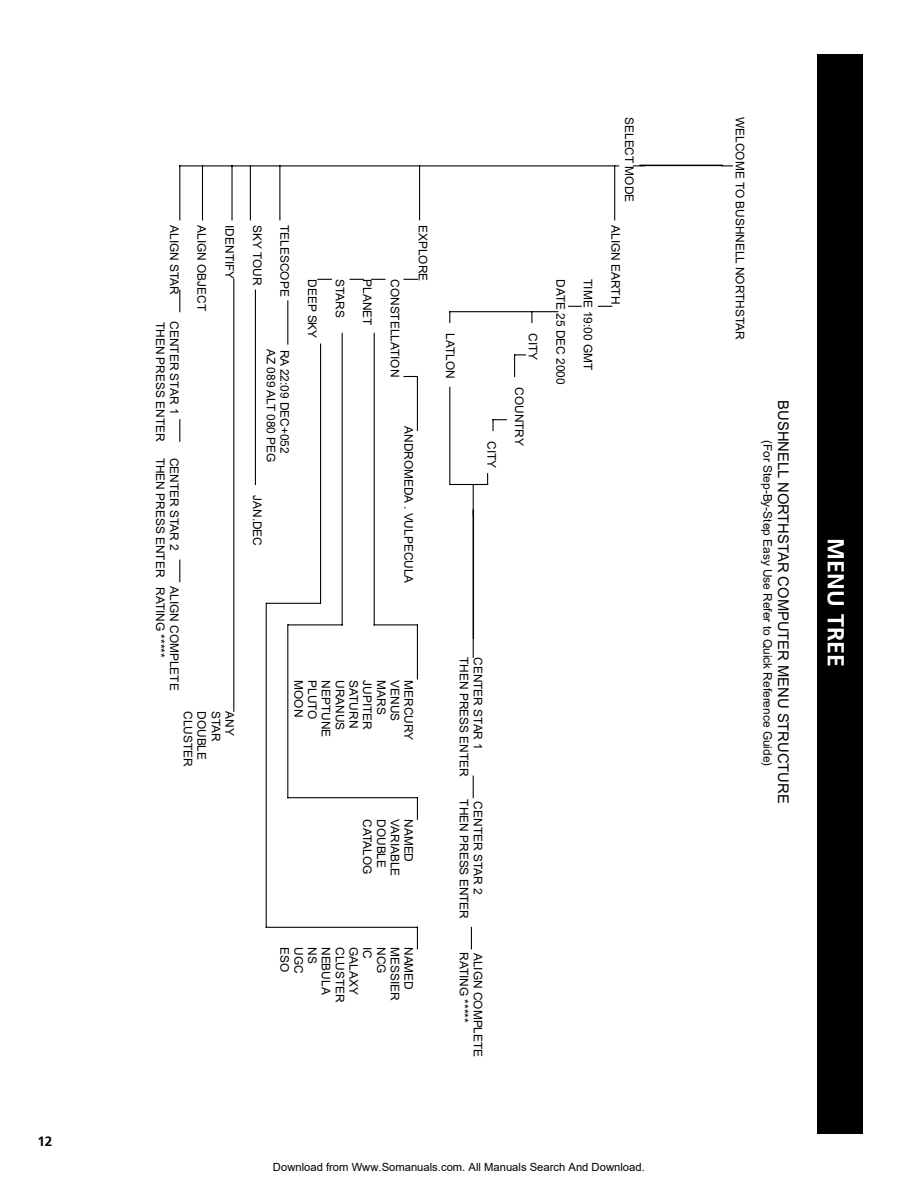
<style>
.page{position:relative;width:918px;height:1188px;background:#fff}
.page>*{position:absolute;margin:0;border:0;box-sizing:border-box;transform-origin:0 0}
.t1{font:700 23.25px "Frutiger";color:#fff}
.t2{font:14.7px "Arial";color:#000}
.t3{font:700 13.5px "Frutiger";color:#000}
.t4{font:11.85px "Arial";color:#000}
.t5{font:11.25px "Arial";color:#000}
</style>
<div class="page">
<div style="left:817px;top:54px;width:46px;height:1080px;background:#000"></div>
<hr style="left:179px;top:165px;width:440px;height:1px;background:#000">
<hr style="left:419px;top:165px;width:1px;height:55px;background:#000">
<hr style="left:179px;top:165px;width:1px;height:55px;background:#000">
<hr style="left:279px;top:165px;width:1px;height:55px;background:#000">
<hr style="left:250px;top:165px;width:1px;height:55px;background:#000">
<hr style="left:231px;top:165px;width:2px;height:55px;background:#000">
<hr style="left:202px;top:165px;width:1px;height:55px;background:#000">
<hr style="left:614px;top:165px;width:1px;height:55px;background:#000">
<svg style="left:598px;top:306px;width:14px;height:1px"></svg>
<svg style="left:568px;top:306px;width:14px;height:1px"></svg>
<hr style="left:449px;top:311px;width:109px;height:1px;background:#000">
<svg style="left:492px;top:419px;width:15px;height:12px"></svg>
<hr style="left:449px;top:387px;width:1px;height:98px;background:#000">
<hr style="left:449px;top:484px;width:39px;height:1px;background:#000">
<hr style="left:473px;top:484px;width:1px;height:33px;background:#000">
<svg style="left:473px;top:639px;width:1px;height:19px"></svg>
<svg style="left:473px;top:776px;width:1px;height:22px"></svg>
<svg style="left:514px;top:354px;width:12px;height:23px"></svg>
<svg style="left:471px;top:927px;width:1px;height:22px"></svg>
<svg style="left:404px;top:279px;width:14px;height:1px"></svg>
<svg style="left:404px;top:376px;width:13px;height:1px"></svg>
<hr style="left:417px;top:376px;width:1px;height:55px;background:#000">
<hr style="left:374px;top:333px;width:1px;height:292px;background:#000">
<hr style="left:374px;top:624px;width:44px;height:1px;background:#000">
<hr style="left:417px;top:624px;width:1px;height:55px;background:#000">
<hr style="left:342px;top:333px;width:1px;height:292px;background:#000">
<hr style="left:320px;top:344px;width:1px;height:260px;background:#000">
<hr style="left:288px;top:624px;width:55px;height:1px;background:#000">
<hr style="left:287px;top:624px;width:1px;height:174px;background:#000">
<hr style="left:287px;top:797px;width:131px;height:1px;background:#000">
<hr style="left:266px;top:603px;width:55px;height:1px;background:#000">
<hr style="left:266px;top:603px;width:1px;height:325px;background:#000">
<hr style="left:266px;top:927px;width:152px;height:1px;background:#000">
<svg style="left:417px;top:798px;width:1px;height:22px"></svg>
<svg style="left:417px;top:928px;width:1px;height:21px"></svg>
<hr style="left:287px;top:300px;width:1px;height:45px;background:#000">
<hr style="left:255px;top:290px;width:1px;height:195px;background:#000">
<hr style="left:233px;top:279px;width:1px;height:433px;background:#000">
<svg style="left:371px;top:279px;width:15px;height:1px"></svg>
<svg style="left:350px;top:279px;width:14px;height:1px"></svg>
<svg style="left:317px;top:279px;width:15px;height:1px"></svg>
<svg style="left:179px;top:560px;width:1px;height:22px"></svg>
<svg style="left:179px;top:419px;width:1px;height:23px"></svg>
<svg style="left:179px;top:290px;width:1px;height:22px"></svg>
<hr style="left:639px;top:165px;width:84px;height:1px;background:#000">
<hr style="left:473px;top:510px;width:1px;height:129px;background:#000">
<p class="t3" style="left:37px;top:1136px;width:17px">12</p>
<p class="t4" style="left:179px;top:225px;width:71px;rotate:90deg">ALIGN STAR</p>
<p class="t4" style="left:179px;top:321px;width:94px;rotate:90deg">CENTER STAR 1</p>
<p class="t4" style="left:206px;top:225px;width:87px;rotate:90deg">ALIGN OBJECT</p>
<p class="t4" style="left:289px;top:225px;width:73px;rotate:90deg">TELESCOPE</p>
<p class="t4" style="left:234px;top:225px;width:56px;rotate:90deg">IDENTIFY</p>
<p class="t4" style="left:262px;top:225px;width:62px;rotate:90deg">SKY TOUR</p>
<p class="t4" style="left:427px;top:225px;width:58px;rotate:90deg">EXPLORE</p>
<p class="t4" style="left:344px;top:279px;width:40px;rotate:90deg">STARS</p>
<p class="t4" style="left:399px;top:279px;width:100px;rotate:90deg">CONSTELLATION</p>
<p class="t4" style="left:372px;top:279px;width:48px;rotate:90deg">PLANET</p>
<p class="t4" style="left:317px;top:279px;width:61px;rotate:90deg">DEEP SKY</p>
<p class="t4" style="left:165px;top:322px;width:121px;rotate:90deg">THEN PRESS ENTER</p>
<p class="t4" style="left:165px;top:458px;width:201px;rotate:90deg">THEN PRESS ENTER RATING *****</p>
<p class="t4" style="left:275px;top:349px;width:115px;rotate:90deg">AZ 089 ALT 080 PEG</p>
<p class="t4" style="left:289px;top:350px;width:106px;rotate:90deg">RA 22:09 DEC+052</p>
<p class="t4" style="left:413px;top:426px;width:159px;rotate:90deg">ANDROMEDA . VULPECULA</p>
<p class="t4" style="left:179px;top:458px;width:94px;rotate:90deg">CENTER STAR 2</p>
<p class="t4" style="left:179px;top:586px;width:106px;rotate:90deg">ALIGN COMPLETE</p>
<p class="t4" style="left:262px;top:495px;width:52px;rotate:90deg">JAN.DEC</p>
<p class="t4" style="left:399px;top:680px;width:42px;rotate:90deg">VENUS</p>
<p class="t4" style="left:372px;top:680px;width:51px;rotate:90deg">JUPITER</p>
<p class="t4" style="left:358px;top:680px;width:49px;rotate:90deg">SATURN</p>
<p class="t4" style="left:413px;top:680px;width:61px;rotate:90deg">MERCURY</p>
<p class="t4" style="left:303px;top:680px;width:38px;rotate:90deg">MOON</p>
<p class="t4" style="left:386px;top:680px;width:36px;rotate:90deg">MARS</p>
<p class="t4" style="left:317px;top:680px;width:41px;rotate:90deg">PLUTO</p>
<p class="t4" style="left:344px;top:680px;width:52px;rotate:90deg">URANUS</p>
<p class="t4" style="left:330px;top:680px;width:58px;rotate:90deg">NEPTUNE</p>
<p class="t4" style="left:220px;top:711px;width:32px;rotate:90deg">STAR</p>
<p class="t4" style="left:234px;top:711px;width:26px;rotate:90deg">ANY</p>
<p class="t4" style="left:192px;top:711px;width:57px;rotate:90deg">CLUSTER</p>
<p class="t4" style="left:206px;top:711px;width:50px;rotate:90deg">DOUBLE</p>
<p class="t4" style="left:399px;top:819px;width:59px;rotate:90deg">VARIABLE</p>
<p class="t4" style="left:372px;top:819px;width:57px;rotate:90deg">CATALOG</p>
<p class="t4" style="left:413px;top:819px;width:44px;rotate:90deg">NAMED</p>
<p class="t4" style="left:386px;top:819px;width:50px;rotate:90deg">DOUBLE</p>
<p class="t4" style="left:344px;top:947px;width:57px;rotate:90deg">CLUSTER</p>
<p class="t4" style="left:358px;top:947px;width:49px;rotate:90deg">GALAXY</p>
<p class="t4" style="left:399px;top:947px;width:55px;rotate:90deg">MESSIER</p>
<p class="t4" style="left:413px;top:947px;width:44px;rotate:90deg">NAMED</p>
<p class="t4" style="left:317px;top:947px;width:18px;rotate:90deg">NS</p>
<p class="t4" style="left:386px;top:947px;width:28px;rotate:90deg">NCG</p>
<p class="t4" style="left:303px;top:947px;width:28px;rotate:90deg">UGC</p>
<p class="t4" style="left:330px;top:947px;width:49px;rotate:90deg">NEBULA</p>
<p class="t4" style="left:289px;top:947px;width:27px;rotate:90deg">ESO</p>
<p class="t4" style="left:372px;top:947px;width:13px;rotate:90deg">IC</p>
<p class="t4" style="left:455px;top:333px;width:47px;rotate:90deg">LATLON</p>
<p class="t4" style="left:496px;top:441px;width:29px;rotate:90deg">CITY</p>
<p class="t4" style="left:468px;top:657px;width:121px;rotate:90deg">THEN PRESS ENTER</p>
<p class="t4" style="left:468px;top:799px;width:121px;rotate:90deg">THEN PRESS ENTER</p>
<p class="t4" style="left:468px;top:952px;width:72px;rotate:90deg">RATING *****</p>
<p class="t4" style="left:482px;top:657px;width:94px;rotate:90deg">CENTER STAR 1</p>
<p class="t4" style="left:482px;top:801px;width:94px;rotate:90deg">CENTER STAR 2</p>
<p class="t4" style="left:482px;top:953px;width:106px;rotate:90deg">ALIGN COMPLETE</p>
<p class="t4" style="left:537px;top:333px;width:29px;rotate:90deg">CITY</p>
<p class="t4" style="left:524px;top:387px;width:60px;rotate:90deg">COUNTRY</p>
<p class="t4" style="left:565px;top:279px;width:107px;rotate:90deg">DATE 25 DEC 2000</p>
<p class="t4" style="left:592px;top:279px;width:93px;rotate:90deg">TIME 19:00 GMT</p>
<p class="t4" style="left:634px;top:117px;width:86px;rotate:90deg">SELECT MODE</p>
<p class="t4" style="left:744px;top:117px;width:224px;rotate:90deg">WELCOME TO BUSHNELL NORTHSTAR</p>
<p class="t4" style="left:620px;top:225px;width:81px;rotate:90deg">ALIGN EARTH</p>
<p class="t2" style="left:789px;top:400px;width:405px;rotate:90deg">BUSHNELL NORTHSTAR COMPUTER MENU STRUCTURE</p>
<p class="t4" style="left:772px;top:440px;width:328px;rotate:90deg">(For Step-By-Step Easy Use Refer to Quick Reference Guide)</p>
<h1 class="t1" style="left:845px;top:538px;width:130px;rotate:90deg">MENU TREE</h1>
<p class="t5" style="left:273px;top:1160px;width:373px">Download from Www.Somanuals.com. All Manuals Search And Download.</p>
</div>
